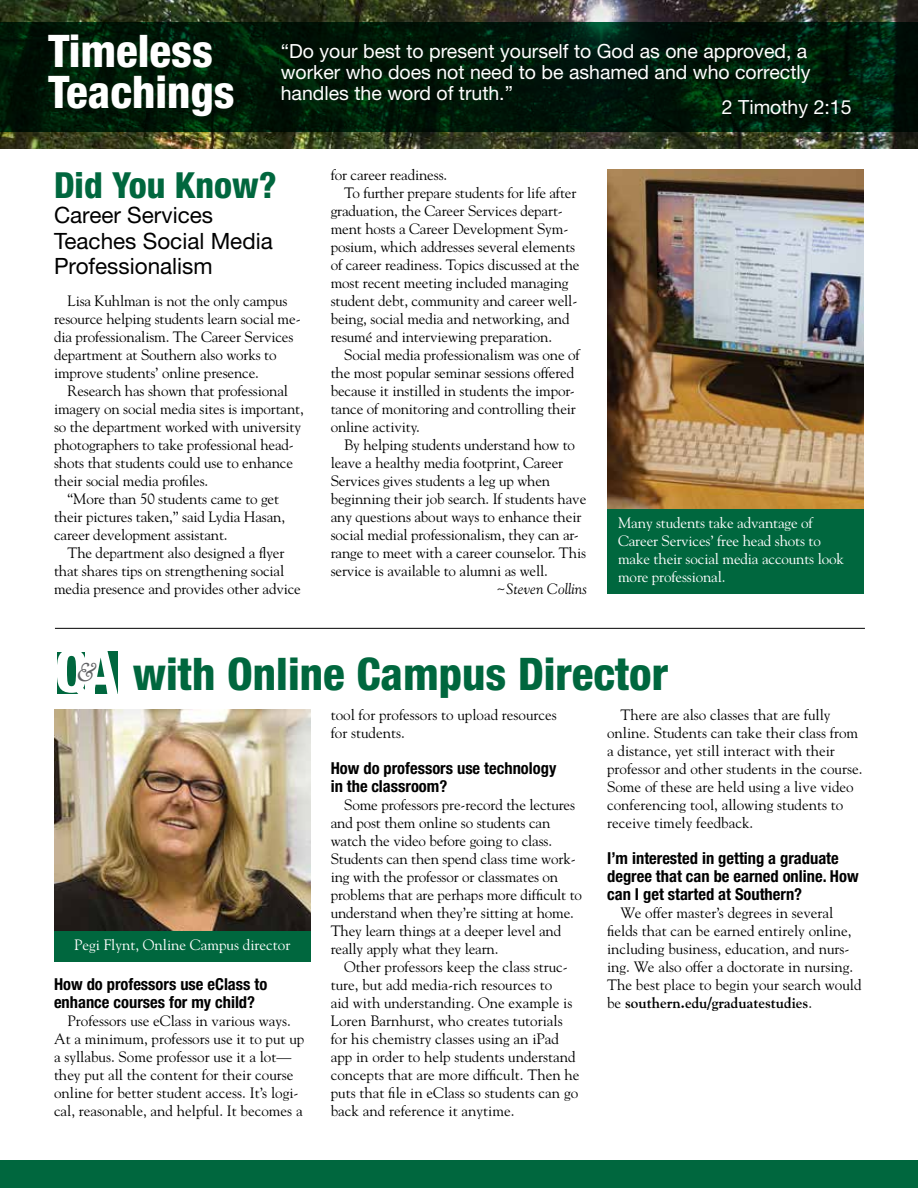
<style>
.page{position:relative;width:918px;height:1188px;background:#fff}
.page>*{position:absolute;margin:0;border:0;box-sizing:border-box;transform-origin:0 0}
.t1{font:800 condensed 45px "Helvetica Neue";color:#00673e}
.t2{font:800 condensed 45px/41.4px "Helvetica Neue";color:#fff}
.t3{font:800 condensed 36px "Helvetica Neue";color:#00673e}
.t4{font:italic 26.55px "Goudy Old Style T";color:#636466}
.t5{font:22.5px/25.5px "Helvetica Neue";color:#000}
.t6{font:19.5px/21px "Helvetica Neue";color:#fff}
.t7{font:700 condensed 16.5px/18px "Helvetica Neue";color:#000}
.t8{font:15px/18px "Goudy";letter-spacing:-.01em;color:#000}
.t9{font:15px/18px "Goudy";letter-spacing:-.01em;color:#fff}
.t10{font:italic 15px "Goudy";color:#000}
.s1{font-style:normal}
.s2{font-weight:700}
</style>
<div class="page">
<img style="left:0;top:0;width:918px;height:148px">
<svg style="left:0;top:22px;width:918px;height:110px;background:#001908"></svg>
<img style="left:54px;top:710px;width:256px;height:222px">
<div style="left:0;top:1161px;width:918px;height:27px;background:#00673e"></div>
<hr style="left:55px;top:628px;width:810px;height:1px;background:#000">
<svg style="left:57px;top:651px;width:61px;height:43px"></svg>
<div style="left:54px;top:932px;width:256px;height:30px;background:#00673e"></div>
<div style="left:608px;top:507px;width:256px;height:87px;background:#00673e"></div>
<img style="left:608px;top:170px;width:256px;height:339px">
<h1 class="t2" style="left:48px;top:29px;width:188px">Timeless<br>Teachings</h1>
<h3 class="t6" style="left:281px;top:41px;width:531px">“Do your best to present yourself to God as one approved, a worker who does not need to be ashamed and who correctly handles the word of truth.”</h3>
<h3 class="t6" style="left:722px;top:96px;width:131px">2 Timothy 2:15</h3>
<h2 class="t3" style="left:54px;top:163px;width:224px">Did You Know?</h2>
<h3 class="t5" style="left:54px;top:202px;width:220px">Career Services<br>Teaches Social Media<br>Professionalism</h3>
<p class="t8" style="left:54px;top:292px;width:248px;text-indent:14px">Lisa Kuhlman is not the only campus resource helping students learn social me&shy;dia professionalism. The Career Services department at Southern also works to improve students’ online presence.</p>
<p class="t8" style="left:68px;top:382px;width:222px">Research has shown that professional</p>
<p class="t8" style="left:54px;top:400px;width:251px">imagery on social media sites is important,</p>
<p class="t8" style="left:54px;top:418px;width:249px">so the department worked with university</p>
<p class="t8" style="left:54px;top:436px;width:241px">photographers to take professional head-</p>
<p class="t8" style="left:54px;top:454px;width:241px">shots that students could use to enhance</p>
<p class="t8" style="left:54px;top:472px;width:156px">their social media profiles.</p>
<p class="t8" style="left:68px;top:490px;width:213px">“More than 50 students came to get</p>
<p class="t8" style="left:54px;top:508px;width:233px">their pictures taken,” said Lydia Hasan,</p>
<p class="t8" style="left:54px;top:526px;width:175px">career development assistant.</p>
<p class="t8" style="left:68px;top:544px;width:218px">The department also designed a flyer</p>
<p class="t8" style="left:54px;top:562px;width:232px">that shares tips on strengthening social</p>
<p class="t8" style="left:54px;top:580px;width:248px">media presence and provides other advice</p>
<p class="t8" style="left:331px;top:166px;width:118px">for career readiness.</p>
<p class="t8" style="left:344px;top:184px;width:234px">To further prepare students for life after</p>
<p class="t8" style="left:331px;top:202px;width:234px">graduation, the Career Services depart-</p>
<p class="t8" style="left:331px;top:220px;width:239px">ment hosts a Career Development Sym-</p>
<p class="t8" style="left:331px;top:238px;width:246px">posium, which addresses several elements</p>
<p class="t8" style="left:331px;top:256px;width:250px">of career readiness. Topics discussed at the</p>
<p class="t8" style="left:331px;top:274px;width:239px">most recent meeting included managing</p>
<p class="t8" style="left:331px;top:292px;width:248px">student debt, community and career well-</p>
<p class="t8" style="left:331px;top:310px;width:240px">being, social media and networking, and</p>
<p class="t8" style="left:331px;top:328px;width:223px">resumé and interviewing preparation.</p>
<p class="t8" style="left:344px;top:346px;width:237px">Social media professionalism was one of</p>
<p class="t8" style="left:331px;top:364px;width:245px">the most popular seminar sessions offered</p>
<p class="t8" style="left:331px;top:382px;width:245px">because it instilled in students the impor-</p>
<p class="t8" style="left:331px;top:400px;width:247px">tance of monitoring and controlling their</p>
<p class="t8" style="left:331px;top:418px;width:91px">online activity.</p>
<p class="t8" style="left:344px;top:436px;width:232px">By helping students understand how to</p>
<p class="t8" style="left:331px;top:454px;width:234px">leave a healthy media footprint, Career</p>
<p class="t8" style="left:331px;top:472px;width:221px">Services gives students a leg up when</p>
<p class="t8" style="left:331px;top:490px;width:257px">beginning their job search. If students have</p>
<p class="t8" style="left:331px;top:508px;width:252px">any questions about ways to enhance their</p>
<p class="t8" style="left:331px;top:526px;width:250px">social medial professionalism, they can ar-</p>
<p class="t8" style="left:331px;top:544px;width:257px">range to meet with a career counselor. This</p>
<p class="t8" style="left:331px;top:562px;width:219px">service is available to alumni as well.</p>
<p class="t10" style="left:497px;top:580px;width:92px"><span class="s1">~</span>Steven Collins</p>
<p class="t9" style="left:618px;top:514px;width:227px">Many students take advantage of<br>Career Services’ free head shots to make their social media accounts look more professional.</p>
<h1 class="t1" style="left:133px;top:647px;width:537px">with Online Campus Director</h1>
<p class="t8" style="left:331px;top:706px;width:228px">tool for professors to upload resources for students.</p>
<p class="t7" style="left:331px;top:759px;width:227px">How do professors use technology in the classroom?</p>
<p class="t8" style="left:331px;top:796px;width:253px;text-indent:14px">Some professors pre-record the lectures and post them online so students can watch the video before going to class.<br>Students can then spend class time work&shy;ing with the professor or classmates on problems that are perhaps more difficult to understand when they’re sitting at home.<br>They learn things at a deeper level and really apply what they learn.</p>
<p class="t8" style="left:331px;top:958px;width:250px;text-indent:14px">Other professors keep the class struc&shy;ture, but add media-rich resources to<br>aid with understanding. One example is Loren Barnhurst, who creates tutorials for his chemistry classes using an iPad app in order to help students understand concepts that are more difficult. Then he puts that file in eClass so students can go back and reference it anytime.</p>
<h3 class="t4" style="left:77px;top:658px;width:21px">&amp;</h3>
<p class="t8" style="left:607px;top:706px;width:257px;text-indent:14px">There are also classes that are fully online. Students can take their class from a distance, yet still interact with their professor and other students in the course.<br>Some of these are held using a live video conferencing tool, allowing students to receive timely feedback.</p>
<p class="t7" style="left:607px;top:849px;width:253px">I’m interested in getting a graduate degree that can be earned online. How can I get started at Southern?</p>
<p class="t8" style="left:607px;top:904px;width:256px;text-indent:14px">We offer master’s degrees in several fields that can be earned entirely online, including business, education, and nurs&shy;ing. We also offer a doctorate in nursing.<br>The best place to begin your search would be <span class="s2">southern.edu/graduatestudies</span>.</p>
<p class="t9" style="left:74px;top:936px;width:218px">Pegi Flynt, Online Campus director</p>
<p class="t7" style="left:54px;top:975px;width:215px">How do professors use eClass to enhance courses for my child?</p>
<p class="t8" style="left:54px;top:1012px;width:252px;text-indent:14px">Professors use eClass in various ways.<br>At a minimum, professors use it to put up a syllabus. Some professor use it a lot— they put all the content for their course online for better student access. It’s logi&shy;cal, reasonable, and helpful. It becomes a</p>
</div>
